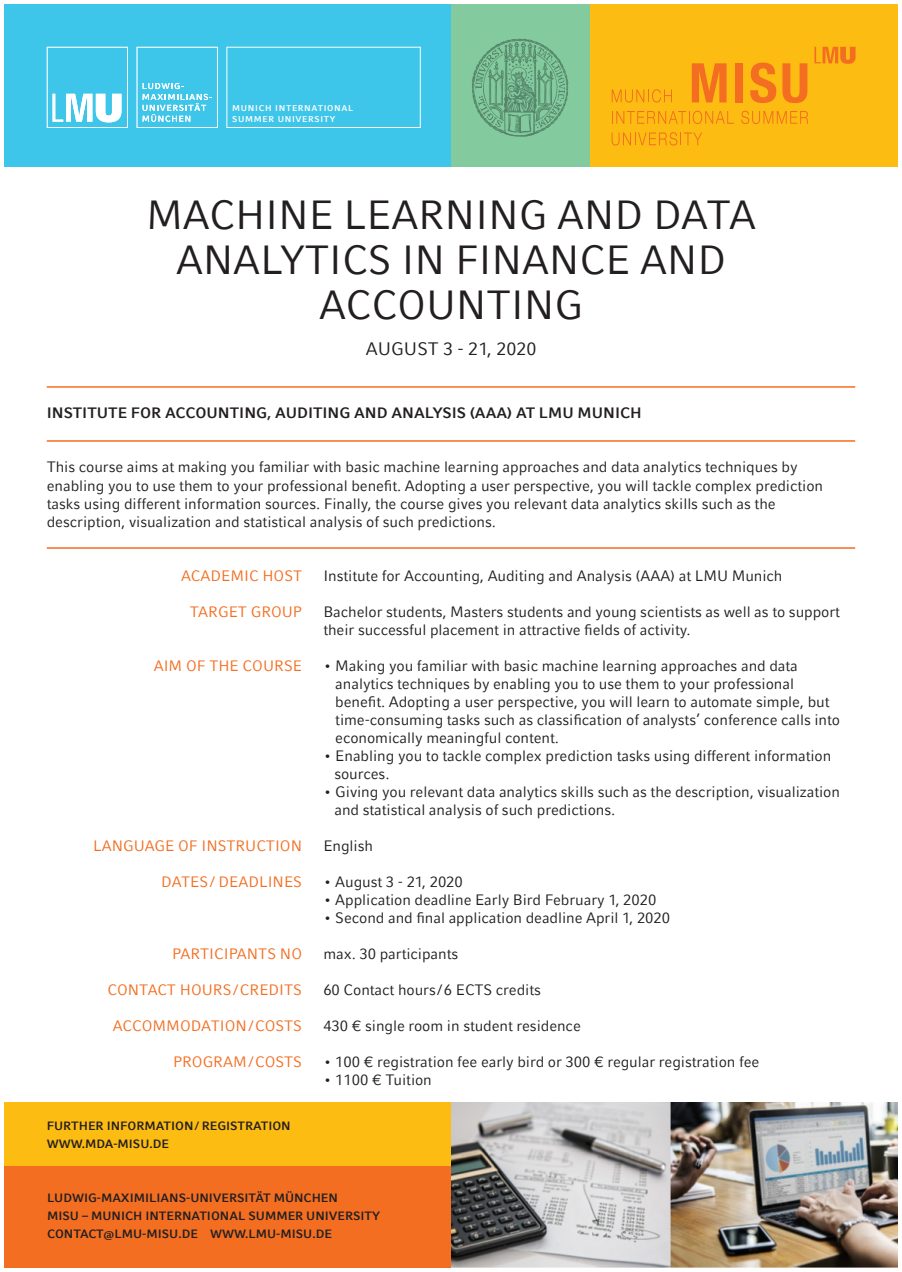
<style>
.page{position:relative;width:902px;height:1272px;background:#fff}
.page>*{position:absolute;margin:0;border:0;box-sizing:border-box;transform-origin:0 0}
.Headline_28pt{font:40.5px/45px "LMU Compatil Fact";letter-spacing:-.005em;color:#231f20;text-align:center}
.Datum_12pt{font:18px "LMU Compatil Fact";color:#231f20}
.Fließtext_10pt{font:15px/18px "LMU Compatil Fact";letter-spacing:-.005em;color:#231f20}
.Fließtext_10pt-2{font:15px "LMU Compatil Fact";color:#f36e21}
.Fließtext_10pt-3{font:700 15px "LMU Compatil Fact";color:#231f20}
.Adresszeile_8pt{font:700 12px "LMU Compatil Fact";color:#231f20}
.t1{font:700 8.4px "LMU Compatil Fact";letter-spacing:.08em;color:#fff}
</style>
<div class="page">
<hr style="left:47px;top:386px;width:808px;height:1px;background:#f36e21">
<hr style="left:47px;top:440px;width:808px;height:1px;background:#f36e21">
<hr style="left:47px;top:547px;width:808px;height:2px;background:#f36e21">
<img style="left:451px;top:1102px;width:446px;height:165px">
<div style="left:589px;top:4px;width:308px;height:162px;background:#fdbc12"></div>
<div style="left:451px;top:4px;width:138px;height:162px;background:#83ca9e"></div>
<svg style="left:611px;top:89px;width:61px;height:13px"></svg>
<svg style="left:612px;top:111px;width:121px;height:13px"></svg>
<svg style="left:741px;top:111px;width:67px;height:13px"></svg>
<svg style="left:611px;top:132px;width:91px;height:13px"></svg>
<svg style="left:691px;top:63px;width:35px;height:39px"></svg>
<div style="left:735px;top:63px;width:8px;height:39px;background:#f36e21"></div>
<svg style="left:750px;top:63px;width:26px;height:40px"></svg>
<svg style="left:782px;top:63px;width:25px;height:40px"></svg>
<svg style="left:814px;top:47px;width:41px;height:17px"></svg>
<div style="left:4px;top:4px;width:447px;height:162px;background:#3ec5ea"></div>
<div style="left:226px;top:47px;width:194px;height:81px;border:1px solid #fff"></div>
<svg style="left:47px;top:47px;width:81px;height:81px"></svg>
<svg style="left:137px;top:47px;width:81px;height:81px"></svg>
<svg style="left:472px;top:39px;width:96px;height:97px"></svg>
<div style="left:4px;top:1102px;width:447px;height:63px;background:#fdbc12"></div>
<div style="left:4px;top:1165px;width:447px;height:102px;background:#f36e21"></div>
<p class="t1" style="left:232px;top:103px;width:122px">MUNICH INTERNATIONAL</p>
<p class="t1" style="left:232px;top:114px;width:104px">SUMMER UNIVERSITY</p>
<p class="Headline_28pt" style="left:146px;top:192px;width:611px">MACHINE LEARNING AND DATA<br>ANALYTICS IN FINANCE AND<br>ACCOUNTING</p>
<p class="Datum_12pt" style="left:366px;top:339px;width:172px">AUGUST 3 - 21, 2020</p>
<p class="Fließtext_10pt-3" style="left:47px;top:404px;width:596px">INSTITUTE FOR ACCOUNTING, AUDITING AND ANALYSIS (AAA) AT LMU MUNICH</p>
<p class="Fließtext_10pt" style="left:47px;top:458px;width:777px">This course aims at making you familiar with basic machine learning approaches and data analytics techniques by enabling you to use them to your professional benefit. Adopting a user perspective, you will tackle complex prediction tasks using different information sources. Finally, the course gives you relevant data analytics skills such as the description, visualization and statistical analysis of such predictions.</p>
<p class="Fließtext_10pt-2" style="left:181px;top:566px;width:122px">ACADEMIC HOST</p>
<p class="Fließtext_10pt-2" style="left:190px;top:602px;width:114px">TARGET GROUP</p>
<p class="Fließtext_10pt" style="left:323px;top:566px;width:460px">Institute for Accounting, Auditing and Analysis (AAA) at LMU Munich</p>
<p class="Fließtext_10pt" style="left:323px;top:602px;width:518px">Bachelor students, Masters students and young scientists as well as to support their successful placement in attractive fields of activity.</p>
<p class="Fließtext_10pt" style="left:335px;top:656px;width:506px;text-indent:-12px">• Making you familiar with basic machine learning approaches and data analytics techniques by enabling you to use them to your professional benefit. Adopting a user perspective, you will learn to automate simple, but time-consuming tasks such as classification of analysts’ conference calls into economically meaningful content.</p>
<p class="Fließtext_10pt" style="left:334px;top:746px;width:498px;text-indent:-11px">• Enabling you to tackle complex prediction tasks using different information sources.</p>
<p class="Fließtext_10pt" style="left:334px;top:782px;width:507px;text-indent:-11px">• Giving you relevant data analytics skills such as the description, visualization and statistical analysis of such predictions.</p>
<p class="Fließtext_10pt" style="left:323px;top:836px;width:51px">English</p>
<p class="Fließtext_10pt" style="left:323px;top:872px;width:141px">• August 3 - 21, 2020</p>
<p class="Fließtext_10pt" style="left:323px;top:890px;width:334px">• Application deadline Early Bird February 1, 2020</p>
<p class="Fließtext_10pt" style="left:323px;top:908px;width:348px">• Second and final application deadline April 1, 2020</p>
<p class="Fließtext_10pt" style="left:323px;top:944px;width:136px">max. 30 participants</p>
<p class="Fließtext_10pt" style="left:323px;top:980px;width:219px">60 Contact hours /6 ECTS credits</p>
<p class="Fließtext_10pt" style="left:323px;top:1016px;width:259px">430 € single room in student residence</p>
<p class="Fließtext_10pt" style="left:323px;top:1052px;width:437px">• 100 € registration fee early bird or 300 € regular registration fee</p>
<p class="Fließtext_10pt" style="left:323px;top:1070px;width:110px">• 1100 € Tuition</p>
<p class="Fließtext_10pt-2" style="left:154px;top:656px;width:150px">AIM OF THE COURSE</p>
<p class="Fließtext_10pt-2" style="left:93px;top:836px;width:210px">LANGUAGE OF INSTRUCTION</p>
<p class="Fließtext_10pt-2" style="left:161px;top:872px;width:142px">DATES/ DEADLINES</p>
<p class="Fließtext_10pt-2" style="left:172px;top:944px;width:131px">PARTICIPANTS NO</p>
<p class="Fließtext_10pt-2" style="left:107px;top:980px;width:196px">CONTACT HOURS/CREDITS</p>
<p class="Fließtext_10pt-2" style="left:113px;top:1016px;width:191px">ACCOMMODATION/COSTS</p>
<p class="Fließtext_10pt-2" style="left:173px;top:1052px;width:130px">PROGRAM/COSTS</p>
<p class="Adresszeile_8pt" style="left:47px;top:1118px;width:245px">FURTHER INFORMATION/ REGISTRATION</p>
<p class="Adresszeile_8pt" style="left:47px;top:1136px;width:124px">WWW.MDA-MISU.DE</p>
<p class="Adresszeile_8pt" style="left:47px;top:1190px;width:292px">LUDWIG-MAXIMILIANS-UNIVERSITÄT MÜNCHEN</p>
<p class="Adresszeile_8pt" style="left:47px;top:1208px;width:334px">MISU – MUNICH INTERNATIONAL SUMMER UNIVERSITY</p>
<p class="Adresszeile_8pt" style="left:47px;top:1226px;width:286px">CONTACT@LMU-MISU.DE WWW.LMU-MISU.DE</p>
</div>
